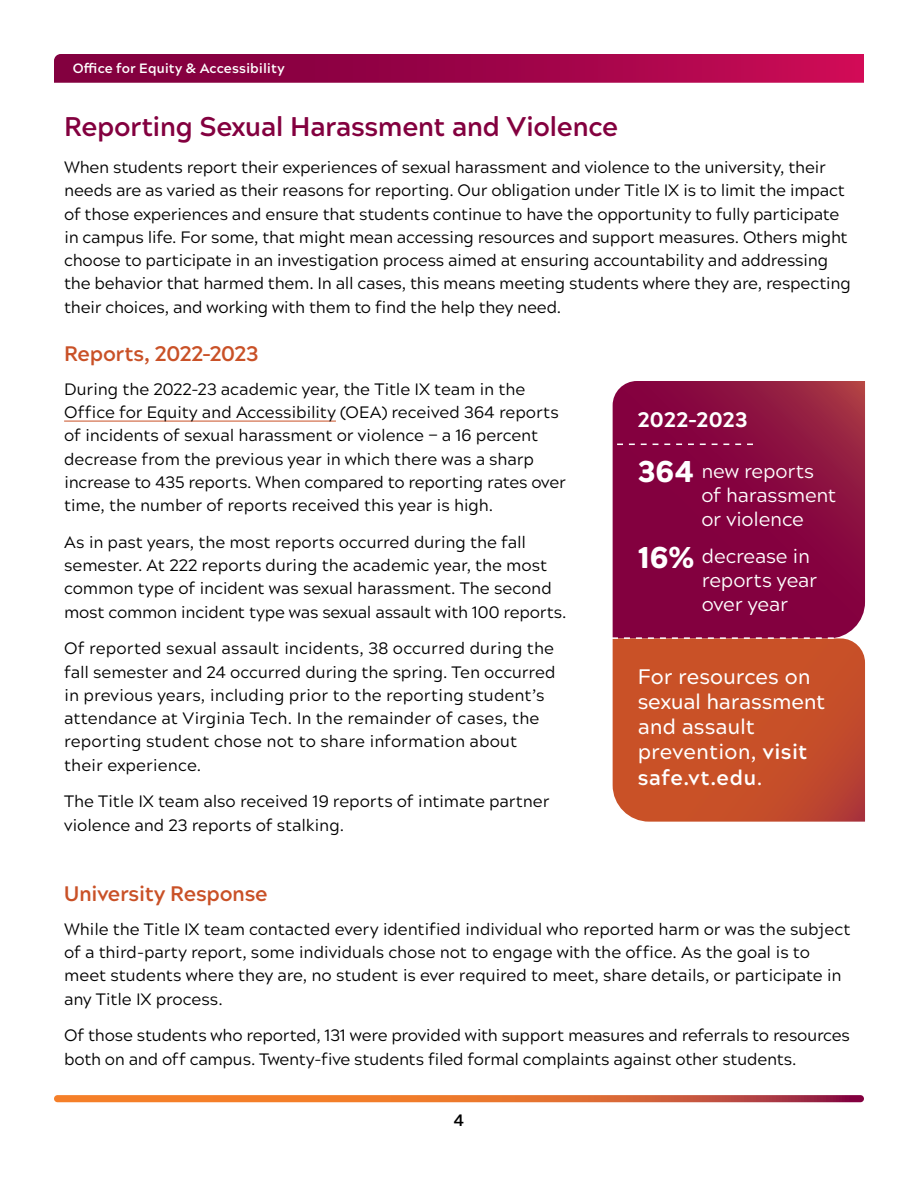
<style>
.page{position:relative;width:918px;height:1188px;background:#fff}
.page>*{position:absolute;margin:0;border:0;box-sizing:border-box;transform-origin:0 0}
.t1{font:700 27px "Acherus Grotesque";letter-spacing:-.015em;color:#83003f}
.t2{font:500 21px/25.2px "Acherus Grotesque";color:#fff}
.t3{font:700 21px "Acherus Grotesque";letter-spacing:-.01em;color:#c95127}
.t4{font:800 21px "Acherus Grotesque";letter-spacing:.025em;color:#fff}
.t5{font:19.5px/24px "Acherus Grotesque";letter-spacing:-.01em;color:#fff}
.t6{font:16.5px/23.2px "Acherus Grotesque";letter-spacing:-.01em;color:#000}
.t7{font:700 16.5px "Acherus Grotesque";color:#000}
.t8{font:700 13.5px "Acherus Grotesque";color:#fff}
.s1{font-weight:900;font-size:30px}
.s2{font-weight:700}
</style>
<div class="page">
<svg style="left:54px;top:54px;width:810px;height:29px;background:#9f0649"></svg>
<svg style="left:54px;top:1095px;width:810px;height:7px;background:#dd6b35"></svg>
<hr style="left:64px;top:421px;width:272px;height:1px;background:#c95127">
<svg style="left:613px;top:381px;width:252px;height:257px;background:#880840"></svg>
<svg style="left:613px;top:638px;width:252px;height:184px;background:#c7502b"></svg>
<svg style="left:612px;top:444px;width:141px;height:1px"></svg>
<svg style="left:612px;top:637px;width:222px;height:2px"></svg>
<p class="t8" style="left:73px;top:57px;width:213px">Office for Equity &amp; Accessibility</p>
<h1 class="t1" style="left:64px;top:104px;width:555px">Reporting Sexual Harassment and Violence</h1>
<p class="t6" style="left:64px;top:155px;width:788px">When students report their experiences of sexual harassment and violence to the university, their needs are as varied as their reasons for reporting. Our obligation under Title IX is to limit the impact of those experiences and ensure that students continue to have the opportunity to fully participate in campus life. For some, that might mean accessing resources and support measures. Others might choose to participate in an investigation process aimed at ensuring accountability and addressing the behavior that harmed them. In all cases, this means meeting students where they are, respecting their choices, and working with them to find the help they need.</p>
<h2 class="t3" style="left:64px;top:335px;width:196px">Reports, 2022-2023</h2>
<p class="t6" style="left:64px;top:377px;width:503px">During the 2022-23 academic year, the Title IX team in the Office for Equity and Accessibility (OEA) received 364 reports of incidents of sexual harassment or violence – a 16 percent decrease from the previous year in which there was a sharp increase to 435 reports. When compared to reporting rates over time, the number of reports received this year is high.</p>
<p class="t6" style="left:64px;top:530px;width:504px">As in past years, the most reports occurred during the fall semester. At 222 reports during the academic year, the most common type of incident was sexual harassment. The second most common incident type was sexual assault with 100 reports.</p>
<p class="t6" style="left:64px;top:636px;width:493px">Of reported sexual assault incidents, 38 occurred during the fall semester and 24 occurred during the spring. Ten occurred in previous years, including prior to the reporting student’s attendance at Virginia Tech. In the remainder of cases, the reporting student chose not to share information about their experience.</p>
<p class="t6" style="left:64px;top:789px;width:487px">The Title IX team also received 19 reports of intimate partner violence and 23 reports of stalking.</p>
<p class="t4" style="left:638px;top:402px;width:111px">2022-2023</p>
<p class="t5" style="left:701px;top:458px;width:137px;text-indent:-64px"><span class="s1">364</span> new reports of harassment or violence</p>
<p class="t5" style="left:702px;top:544px;width:117px;text-indent:-64px"><span class="s1">16%</span> decrease in reports year over year</p>
<p class="t2" style="left:638px;top:663px;width:189px">For resources on sexual harassment and assault prevention, <span class="s2">visit safe.vt.edu</span>.</p>
<h2 class="t3" style="left:64px;top:875px;width:205px">University Response</h2>
<p class="t6" style="left:64px;top:917px;width:788px">While the Title IX team contacted every identified individual who reported harm or was the subject of a third-party report, some individuals chose not to engage with the office. As the goal is to meet students where they are, no student is ever required to meet, share details, or participate in any Title IX process.</p>
<p class="t6" style="left:64px;top:1023px;width:787px">Of those students who reported, 131 were provided with support measures and referrals to resources both on and off campus. Twenty-five students filed formal complaints against other students.</p>
<p class="t7" style="left:454px;top:1106px;width:12px">4</p>
</div>
